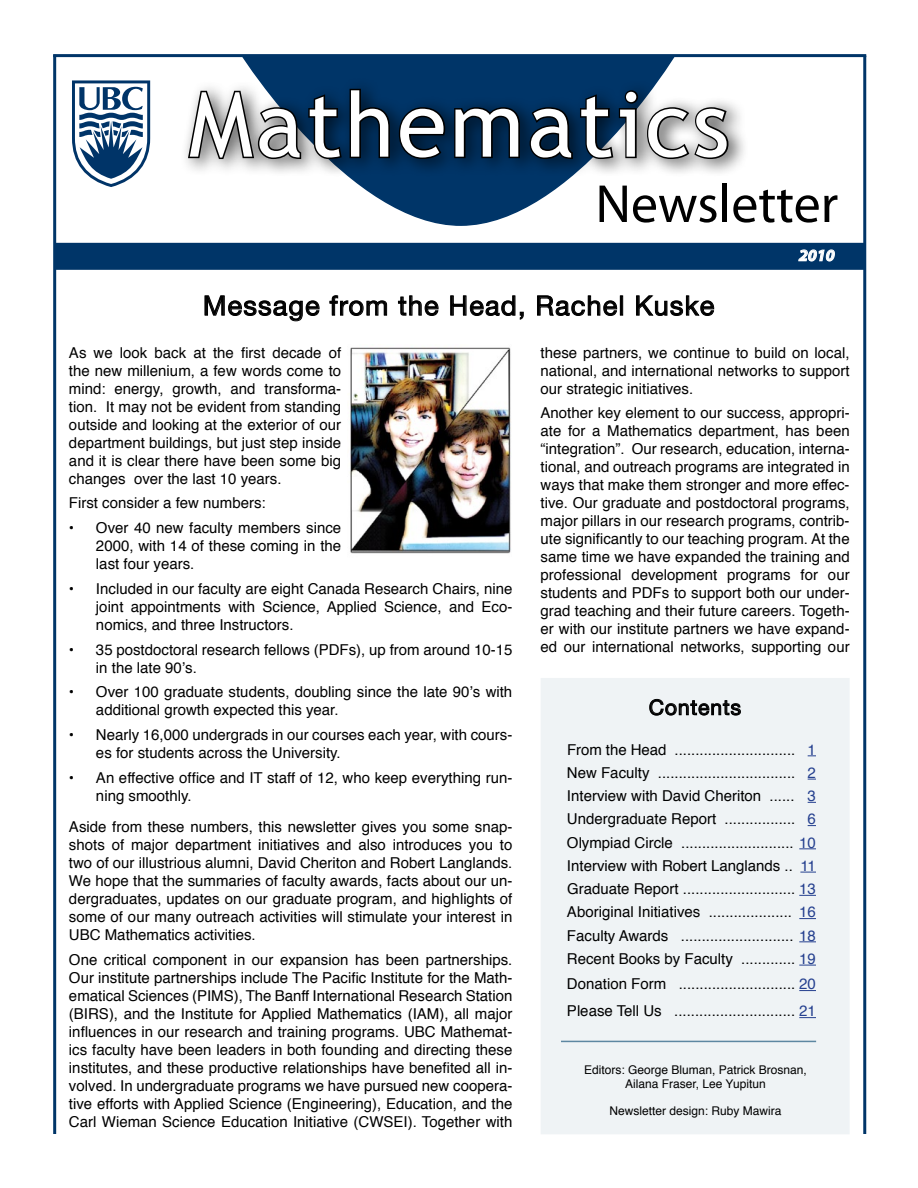
<style>
.page{position:relative;width:918px;height:1188px;background:#fff}
.page>*{position:absolute;margin:0;border:0;box-sizing:border-box;transform-origin:0 0}
.t1{font:90px "Trebuchet MS";letter-spacing:.035em;color:#fff}
.t2{font:54px "Myriad Pro";color:#000}
.t3{font:27px "Helvetica Neue";letter-spacing:.045em;color:#000}
.t4{font:21px "Helvetica Neue";letter-spacing:.045em;color:#000}
.t5{font:italic 700 16.5px "Myriad Pro";color:#fff}
.t6{font:15px/18px "Helvetica";color:#000;text-align:justify}
.t7{font:12px/14.4px "Helvetica";color:#000;text-align:center}
.s1{color:#25408f}
</style>
<div class="page">
<hr style="left:53px;top:55px;width:3px;height:1079px;background:#003568">
<hr style="left:863px;top:56px;width:3px;height:1078px;background:#003568">
<hr style="left:53px;top:54px;width:813px;height:3px;background:#003568">
<svg style="left:241px;top:54px;width:435px;height:172px;fill:#003568"></svg>
<div style="left:54px;top:243px;width:811px;height:27px;background:#003568;border:2px solid #003568"></div>
<svg style="left:72px;top:80px;width:78px;height:107px"></svg>
<svg style="left:798px;top:249px;width:37px;height:13px"></svg>
<div style="left:178px;top:77px;width:569px;height:99px;background:#000;opacity:.67"></div>
<svg style="left:186px;top:87px;width:205px;height:74px;background:#4b5b6a"></svg>
<svg style="left:397px;top:106px;width:50px;height:55px;background:#001933"></svg>
<svg style="left:453px;top:106px;width:69px;height:54px;background:#001a33"></svg>
<svg style="left:528px;top:88px;width:112px;height:73px;background:#16324c"></svg>
<svg style="left:646px;top:106px;width:84px;height:55px;background:#8e8e8e"></svg>
<div style="left:541px;top:678px;width:309px;height:456px;background:#eff3f5"></div>
<svg style="left:204px;top:295px;width:116px;height:27px"></svg>
<svg style="left:329px;top:295px;width:58px;height:21px"></svg>
<svg style="left:398px;top:295px;width:41px;height:21px"></svg>
<svg style="left:450px;top:295px;width:74px;height:25px"></svg>
<svg style="left:537px;top:295px;width:80px;height:21px"></svg>
<div style="left:620px;top:296px;width:3px;height:19px;border:1px solid #000"></div>
<svg style="left:636px;top:295px;width:78px;height:21px"></svg>
<svg style="left:649px;top:699px;width:92px;height:17px"></svg>
<svg style="left:799px;top:848px;width:17px;height:1px"></svg>
<svg style="left:800px;top:872px;width:16px;height:1px"></svg>
<svg style="left:799px;top:895px;width:17px;height:1px"></svg>
<svg style="left:799px;top:918px;width:17px;height:1px"></svg>
<svg style="left:799px;top:941px;width:17px;height:1px"></svg>
<svg style="left:799px;top:965px;width:17px;height:1px"></svg>
<svg style="left:799px;top:990px;width:17px;height:1px"></svg>
<svg style="left:799px;top:1017px;width:17px;height:1px"></svg>
<img style="left:350px;top:347px;width:161px;height:207px">
<h1 class="t1" style="left:189px;top:72px;width:542px">Mathematics</h1>
<h2 class="t2" style="left:595px;top:171px;width:244px">Newsletter</h2>
<h3 class="t3" style="left:203px;top:289px;width:513px">Message from the Head, Rachel Kuske</h3>
<p class="t5" style="left:799px;top:245px;width:37px">2010</p>
<p class="t6" style="left:69px;top:344px;width:274px">As we look back at the first decade of the new millenium, a few words come to mind: energy, growth, and transforma&shy;tion. It may not be evident from standing outside and looking at the exterior of our department buildings, but just step inside and it is clear there have been some big changes over the last 10 years.</p>
<p class="t6" style="left:69px;top:495px;width:198px">First consider a few numbers:</p>
<p class="t6" style="left:96px;top:519px;width:247px;text-indent:-27px">• Over 40 new faculty members since 2000, with 14 of these coming in the last four years.</p>
<p class="t6" style="left:96px;top:580px;width:418px;text-indent:-27px">• Included in our faculty are eight Canada Research Chairs, nine joint appointments with Science, Applied Science, and Eco&shy;nomics, and three Instructors.</p>
<p class="t6" style="left:96px;top:641px;width:418px;text-indent:-27px">• 35 postdoctoral research fellows (PDFs), up from around 10-15 in the late 90’s.</p>
<p class="t6" style="left:96px;top:684px;width:418px;text-indent:-27px">• Over 100 graduate students, doubling since the late 90’s with additional growth expected this year.</p>
<p class="t6" style="left:96px;top:726px;width:418px;text-indent:-27px">• Nearly 16,000 undergrads in our courses each year, with cours&shy;es for students across the University.</p>
<p class="t6" style="left:96px;top:769px;width:418px;text-indent:-27px">• An effective office and IT staff of 12, who keep everything run&shy;ning smoothly.</p>
<p class="t6" style="left:69px;top:819px;width:445px">Aside from these numbers, this newsletter gives you some snap&shy;shots of major department initiatives and also introduces you to two of our illustrious alumni, David Cheriton and Robert Langlands.<br>We hope that the summaries of faculty awards, facts about our un&shy;dergraduates, updates on our graduate program, and highlights of some of our many outreach activities will stimulate your interest in UBC Mathematics activities.</p>
<p class="t6" style="left:69px;top:951px;width:445px">One critical component in our expansion has been partnerships.<br>Our institute partnerships include The Pacific Institute for the Math&shy;ematical Sciences (PIMS), The Banff International Research Station (BIRS), and the Institute for Applied Mathematics (IAM), all major influences in our research and training programs. UBC Mathemat&shy;ics faculty have been leaders in both founding and directing these institutes, and these productive relationships have benefited all in&shy;volved. In undergraduate programs we have pursued new coopera&shy;tive efforts with Applied Science (Engineering), Education, and the Carl Wieman Science Education Initiative (CWSEI). Together with</p>
<p class="t6" style="left:541px;top:344px;width:311px">these partners, we continue to build on local, national, and international networks to support our strategic initiatives.</p>
<p class="t6" style="left:541px;top:405px;width:311px">Another key element to our success, appropri&shy;ate for a Mathematics department, has been “integration”. Our research, education, interna&shy;tional, and outreach programs are integrated in ways that make them stronger and more effec&shy;tive. Our graduate and postdoctoral programs, major pillars in our research programs, contrib&shy;ute significantly to our teaching program. At the same time we have expanded the training and professional development programs for our students and PDFs to support both our under&shy;grad teaching and their future careers. Togeth&shy;er with our institute partners we have expand&shy;ed our international networks, supporting our</p>
<h3 class="t4" style="left:649px;top:695px;width:94px">Contents</h3>
<p class="t6" style="left:567px;top:738px;width:251px;line-height:23.2px">From the Head ............................. <span class="s1">1<br></span>New Faculty ................................. <span class="s1">2<br></span>Interview with David Cheriton ...... <span class="s1">3<br></span>Undergraduate Report ................. <span class="s1">6<br></span>Olympiad Circle ........................... <span class="s1">10<br></span>Interview with Robert Langlands .. <span class="s1">11<br></span>Graduate Report ........................... <span class="s1">13<br></span>Aboriginal Initiatives .................... <span class="s1">16<br></span>Faculty Awards ........................... <span class="s1">18<br></span>Recent Books by Faculty ............. <span class="s1">19</span></p>
<p class="t6" style="left:567px;top:971px;width:250px;line-height:27px">Donation Form ............................ <span class="s1">20<br></span>Please Tell Us ............................. <span class="s1">21</span></p>
<p class="t7" style="left:584px;top:1063px;width:224px">Editors: George Bluman, Patrick Brosnan,<br>Ailana Fraser, Lee Yupitun</p>
<p class="t7" style="left:609px;top:1104px;width:174px">Newsletter design: Ruby Mawira</p>
</div>
